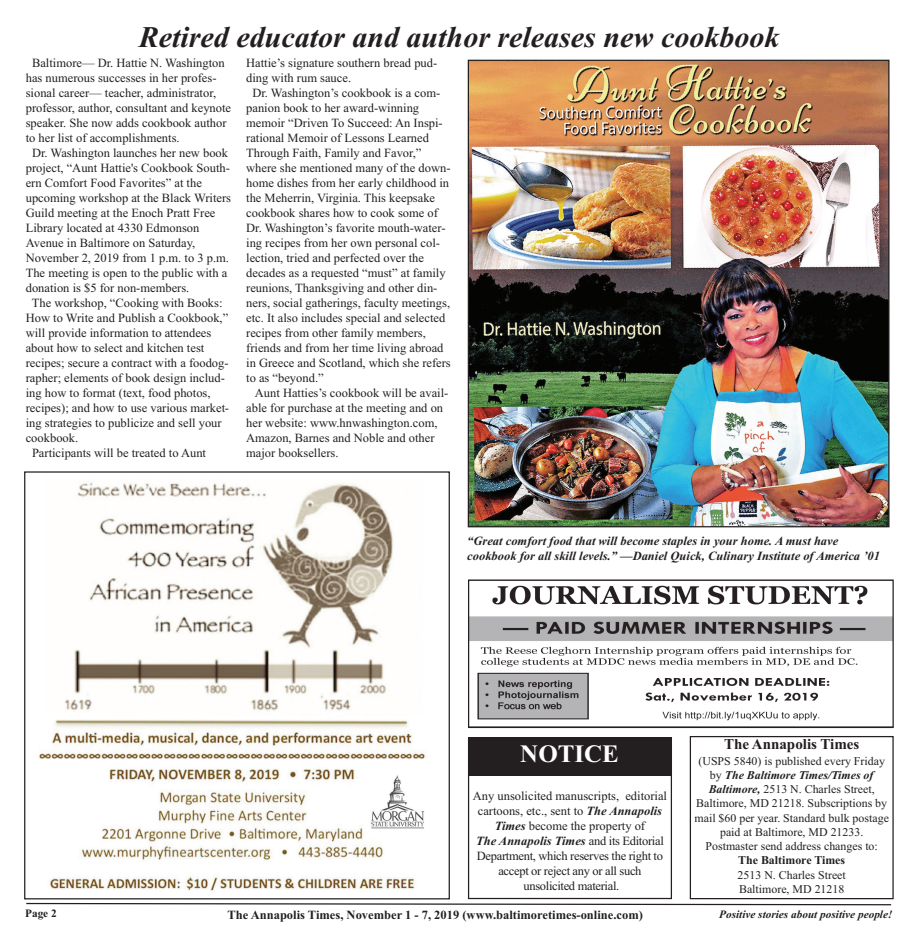
<style>
.page{position:relative;width:917px;height:947px;background:#fff}
.page>*{position:absolute;margin:0;border:0;box-sizing:border-box;transform-origin:0 0}
.t1{font:italic 700 30px "Times New Roman";color:#231f20}
.t2{font:700 25px "Times New Roman";color:#fff}
.t3{font:700 15px "Times New Roman";color:#231f20}
.t4{font:12.5px "Times New Roman";color:#231f20}
.t5{font:12.5px/15px "Times New Roman";letter-spacing:-.025em;color:#231f20;text-align:center}
.t6{font:italic 700 12.5px/15px "Times New Roman";color:#231f20}
.t7{font:700 12.5px "Times New Roman";color:#231f20}
.t8{font:11.88px/14.2px "Times New Roman";color:#231f20;text-align:center}
.t9{font:italic 700 11.25px "Times New Roman";color:#231f20}
.t10{font:700 11.25px "Times New Roman";color:#231f20}
.s1{font-weight:700;font-style:italic}
.s2{font-weight:700}
</style>
<div class="page">
<svg style="left:26px;top:902px;width:866px;height:4px"></svg>
<div style="left:689px;top:736px;width:204px;height:163px;border:1px solid #231f20"></div>
<div style="left:468px;top:737px;width:203px;height:162px;border:1px solid #231f20"></div>
<div style="left:467px;top:737px;width:204px;height:38px;background:#231f20"></div>
<img style="left:39px;top:482px;width:386px;height:410px">
<img style="left:469px;top:62px;width:418px;height:463px">
<img style="left:470px;top:585px;width:421px;height:136px">
<div style="left:468px;top:579px;width:425px;height:149px;border:1px solid #231f20"></div>
<p class="t1" style="left:139px;top:19px;width:642px">Retired educator and author releases new cookbook</p>
<p class="t4" style="left:32px;top:58px;width:194px">Baltimore— Dr. Hattie N. Washington</p>
<p class="t4" style="left:26px;top:73px;width:192px">has numerous successes in her profes-</p>
<p class="t4" style="left:26px;top:88px;width:192px">sional career— teacher, administrator,</p>
<p class="t4" style="left:26px;top:103px;width:207px">professor, author, consultant and keynote</p>
<p class="t4" style="left:26px;top:118px;width:202px">speaker. She now adds cookbook author</p>
<p class="t4" style="left:26px;top:133px;width:155px">to her list of accomplishments.</p>
<p class="t4" style="left:32px;top:148px;width:197px">Dr. Washington launches her new book</p>
<p class="t4" style="left:26px;top:163px;width:205px">project, “Aunt Hattie's Cookbook South-</p>
<p class="t4" style="left:26px;top:178px;width:178px">ern Comfort Food Favorites” at the</p>
<p class="t4" style="left:26px;top:193px;width:207px">upcoming workshop at the Black Writers</p>
<p class="t4" style="left:26px;top:208px;width:191px">Guild meeting at the Enoch Pratt Free</p>
<p class="t4" style="left:26px;top:223px;width:175px">Library located at 4330 Edmonson</p>
<p class="t4" style="left:26px;top:238px;width:171px">Avenue in Baltimore on Saturday,</p>
<p class="t4" style="left:26px;top:253px;width:205px">November 2, 2019 from 1 p.m. to 3 p.m.</p>
<p class="t4" style="left:26px;top:268px;width:203px">The meeting is open to the public with a</p>
<p class="t4" style="left:26px;top:283px;width:165px">donation is $5 for non-members.</p>
<p class="t4" style="left:32px;top:298px;width:192px">The workshop, “Cooking with Books:</p>
<p class="t4" style="left:26px;top:313px;width:204px">How to Write and Publish a Cookbook,”</p>
<p class="t4" style="left:26px;top:328px;width:187px">will provide information to attendees</p>
<p class="t4" style="left:26px;top:343px;width:180px">about how to select and kitchen test</p>
<p class="t4" style="left:26px;top:358px;width:204px">recipes; secure a contract with a foodog-</p>
<p class="t4" style="left:26px;top:373px;width:200px">rapher; elements of book design includ-</p>
<p class="t4" style="left:26px;top:388px;width:186px">ing how to format (text, food photos,</p>
<p class="t4" style="left:26px;top:403px;width:205px">recipes); and how to use various market-</p>
<p class="t4" style="left:26px;top:418px;width:197px">ing strategies to publicize and sell your</p>
<p class="t4" style="left:26px;top:433px;width:54px">cookbook.</p>
<p class="t4" style="left:32px;top:448px;width:175px">Participants will be treated to Aunt</p>
<p class="t4" style="left:246px;top:58px;width:192px">Hattie’s signature southern bread pud-</p>
<p class="t4" style="left:246px;top:73px;width:106px">ding with rum sauce.</p>
<p class="t4" style="left:252px;top:88px;width:189px">Dr. Washington’s cookbook is a com-</p>
<p class="t4" style="left:246px;top:103px;width:174px">panion book to her award-winning</p>
<p class="t4" style="left:246px;top:118px;width:198px">memoir “Driven To Succeed: An Inspi-</p>
<p class="t4" style="left:246px;top:133px;width:184px">rational Memoir of Lessons Learned</p>
<p class="t4" style="left:246px;top:148px;width:177px">Through Faith, Family and Favor,”</p>
<p class="t4" style="left:246px;top:163px;width:206px">where she mentioned many of the down-</p>
<p class="t4" style="left:246px;top:178px;width:204px">home dishes from her early childhood in</p>
<p class="t4" style="left:246px;top:193px;width:190px">the Meherrin, Virginia. This keepsake</p>
<p class="t4" style="left:246px;top:208px;width:193px">cookbook shares how to cook some of</p>
<p class="t4" style="left:246px;top:223px;width:201px">Dr. Washington’s favorite mouth-water-</p>
<p class="t4" style="left:246px;top:238px;width:195px">ing recipes from her own personal col-</p>
<p class="t4" style="left:246px;top:253px;width:179px">lection, tried and perfected over the</p>
<p class="t4" style="left:246px;top:268px;width:201px">decades as a requested “must” at family</p>
<p class="t4" style="left:246px;top:283px;width:193px">reunions, Thanksgiving and other din-</p>
<p class="t4" style="left:246px;top:298px;width:205px">ners, social gatherings, faculty meetings,</p>
<p class="t4" style="left:246px;top:313px;width:200px">etc. It also includes special and selected</p>
<p class="t4" style="left:246px;top:328px;width:181px">recipes from other family members,</p>
<p class="t4" style="left:246px;top:343px;width:199px">friends and from her time living abroad</p>
<p class="t4" style="left:246px;top:358px;width:206px">in Greece and Scotland, which she refers</p>
<p class="t4" style="left:246px;top:373px;width:79px">to as “beyond.”</p>
<p class="t4" style="left:255px;top:388px;width:195px">Aunt Hatties’s cookbook will be avail-</p>
<p class="t4" style="left:246px;top:403px;width:198px">able for purchase at the meeting and on</p>
<p class="t4" style="left:246px;top:418px;width:193px">her website: www.hnwashington.com,</p>
<p class="t4" style="left:246px;top:433px;width:190px">Amazon, Barnes and Noble and other</p>
<p class="t4" style="left:246px;top:448px;width:94px">major booksellers.</p>
<p class="t6" style="left:467px;top:533px;width:414px">“Great comfort food that will become staples in your home. A must have cookbook for all skill levels.” —Daniel Quick, Culinary Institute of America ’01</p>
<p class="t2" style="left:520px;top:739px;width:100px">NOTICE</p>
<p class="t5" style="left:472px;top:789px;width:196px">Any unsolicited manuscripts, editorial cartoons, etc., sent to <span class="s1">The Annapolis Times</span> become the property of<br><span class="s1">The Annapolis Times</span> and its Editorial Department, which reserves the right to accept or reject any or all such unsolicited material.</p>
<p class="t3" style="left:723px;top:735px;width:137px">The Annapolis Times</p>
<p class="t8" style="left:694px;top:755px;width:196px">(USPS 5840) is published every Friday by <span class="s1">The Baltimore Times/Times of<br>Baltimore,</span> 2513 N. Charles Street,<br>Baltimore, MD 21218. Subscriptions by mail $60 per year. Standard bulk postage paid at Baltimore, MD 21233.<br>Postmaster send address changes to:<br><span class="s2">The Baltimore Times<br></span>2513 N. Charles Street<br>Baltimore, MD 21218</p>
<p class="t10" style="left:25px;top:907px;width:33px">Page 2</p>
<p class="t7" style="left:227px;top:907px;width:417px">The Annapolis Times, November 1 - 7, 2019 (www.baltimoretimes-online.com)</p>
<p class="t9" style="left:719px;top:907px;width:175px">Positive stories about positive people!</p>
</div>
